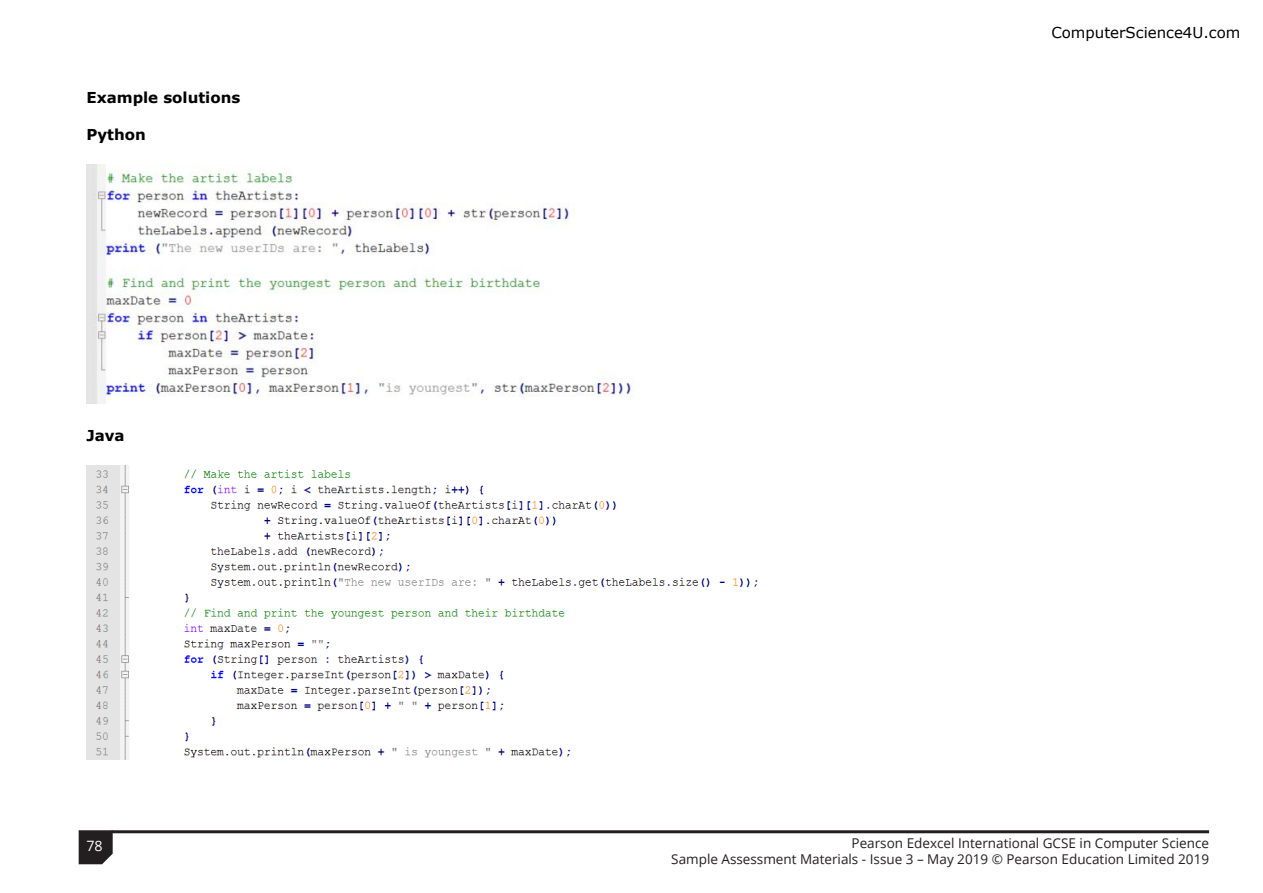
<style>
.page{position:relative;width:1263px;height:893px;background:#fff}
.page>*{position:absolute;margin:0;border:0;box-sizing:border-box;transform-origin:0 0}
.t1{font:700 15px "Verdana";color:#000}
.t2{font:14.25px "Open Sans";color:#fff}
.t3{font:13.5px/16.5px "Open Sans";color:#231f20;text-align:right}
</style>
<div class="page">
<img style="left:86px;top:165px;width:552px;height:239px">
<img style="left:86px;top:466px;width:672px;height:293px">
<hr style="left:112px;top:830px;width:1097px;height:3px;background:#231f20">
<svg style="left:79px;top:830px;width:34px;height:34px"></svg>
<p class="t1" style="left:86px;top:88px;width:155px">Example solutions</p>
<p class="t1" style="left:86px;top:125px;width:61px">Python</p>
<p class="t1" style="left:86px;top:426px;width:40px">Java</p>
<p class="t2" style="left:86px;top:836px;width:18px">78</p>
<p class="t3" style="left:671px;top:834px;width:539px">Pearson Edexcel International GCSE in Computer Science<br>Sample Assessment Materials - Issue 3 – May 2019 © Pearson Education Limited 2019</p>
</div>
